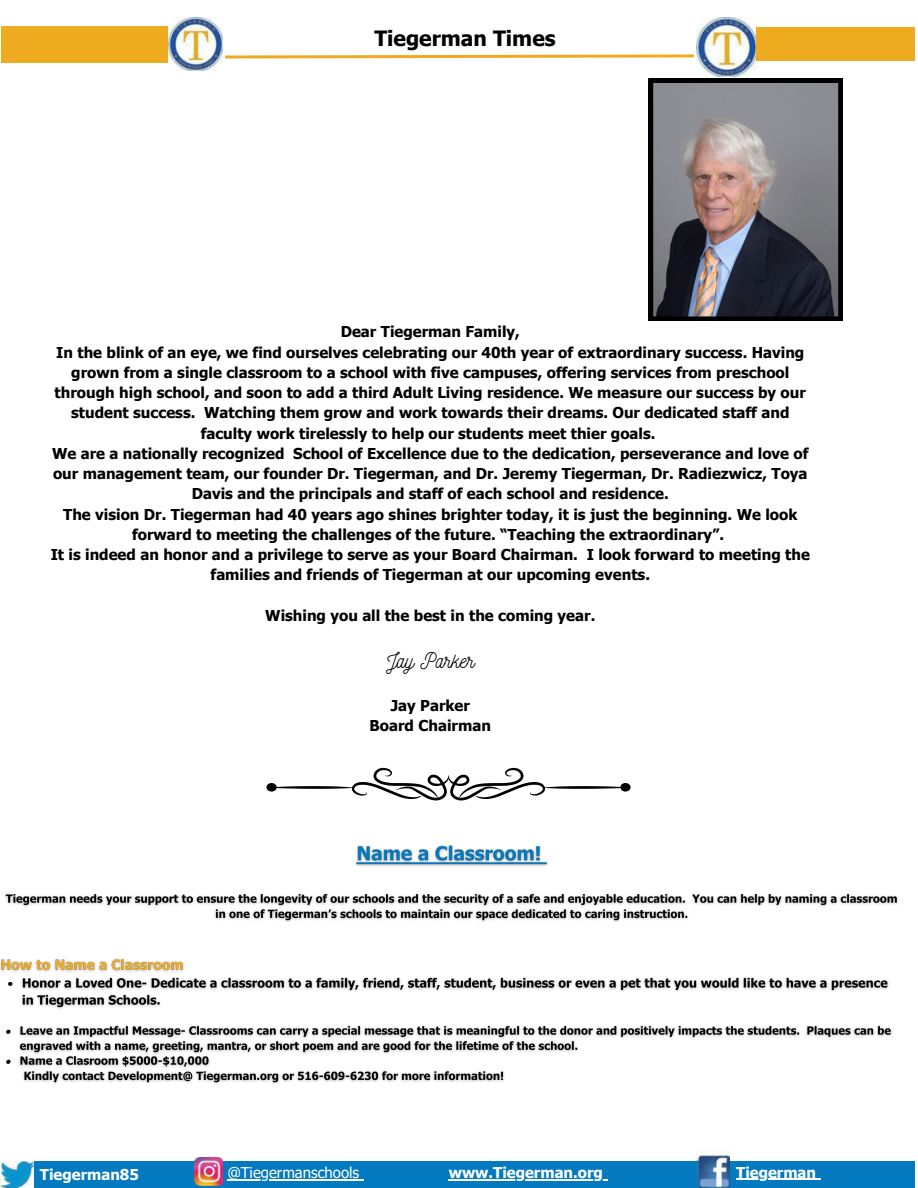
<style>
.page{position:relative;width:918px;height:1188px;background:#fff}
.page>*{position:absolute;margin:0;border:0;box-sizing:border-box;transform-origin:0 0}
.t1{font:700 21px "Tahoma";color:#000}
.t2{font:21px "Nickainley";color:#000}
.t3{font:700 15px/20.2px "Tahoma";color:#000;text-align:center}
.t4{font:700 15px "Tahoma";color:#fff}
.t5{font:15px "Tahoma";color:#fff}
</style>
<div class="page">
<div style="left:1px;top:1161px;width:914px;height:27px;background:#0379c0"></div>
<img style="left:697px;top:1153px;width:33px;height:35px">
<img style="left:194px;top:1157px;width:29px;height:29px">
<img style="left:0;top:1161px;width:33px;height:27px">
<div style="left:1px;top:27px;width:168px;height:36px;background:#eeab1f"></div>
<img style="left:169px;top:18px;width:54px;height:52px">
<img style="left:696px;top:18px;width:60px;height:58px">
<div style="left:756px;top:27px;width:159px;height:33px;background:#eeab1f"></div>
<svg style="left:225px;top:54px;width:469px;height:4px;background:#f2c25d"></svg>
<svg style="left:266px;top:768px;width:365px;height:32px"></svg>
<svg style="left:649px;top:78px;width:193px;height:243px;background:#6d686d"></svg>
<hr style="left:227px;top:1179px;width:132px;height:2px;background:#fff">
<hr style="left:449px;top:1179px;width:154px;height:2px;background:#fff">
<hr style="left:736px;top:1179px;width:80px;height:1px;background:#fff">
<img style="left:0;top:845px;width:898px;height:239px">
<p class="t1" style="left:374px;top:25px;width:183px">Tiegerman Times</p>
<p class="t3" style="left:51px;top:321px;width:761px">Dear Tiegerman Family,<br>In the blink of an eye, we find ourselves celebrating our 40th year of extraordinary success. Having grown from a single classroom to a school with five campuses, offering services from preschool through high school, and soon to add a third Adult Living residence. We measure our success by our student success. Watching them grow and work towards their dreams. Our dedicated staff and faculty work tirelessly to help our students meet thier goals.<br>We are a nationally recognized School of Excellence due to the dedication, perseverance and love of our management team, our founder Dr. Tiegerman, and Dr. Jeremy Tiegerman, Dr. Radiezwicz, Toya Davis and the principals and staff of each school and residence.<br>The vision Dr. Tiegerman had 40 years ago shines brighter today, it is just the beginning. We look forward to meeting the challenges of the future. “Teaching the extraordinary”.<br>It is indeed an honor and a privilege to serve as your Board Chairman. I look forward to meeting the families and friends of Tiegerman at our upcoming events.</p>
<p class="t3" style="left:265px;top:605px;width:332px">Wishing you all the best in the coming year.</p>
<h3 class="t2" style="left:386px;top:647px;width:90px">Jay Parker</h3>
<h4 class="t3" style="left:370px;top:695px;width:123px">Jay Parker<br>Board Chairman</h4>
<h3 class="t4" style="left:40px;top:1165px;width:100px">Tiegerman85</h3>
<h3 class="t5" style="left:227px;top:1163px;width:133px">@Tiegermanschools</h3>
<h2 class="t4" style="left:449px;top:1163px;width:156px">www.Tiegerman.org</h2>
<h3 class="t4" style="left:736px;top:1163px;width:81px">Tiegerman</h3>
</div>
